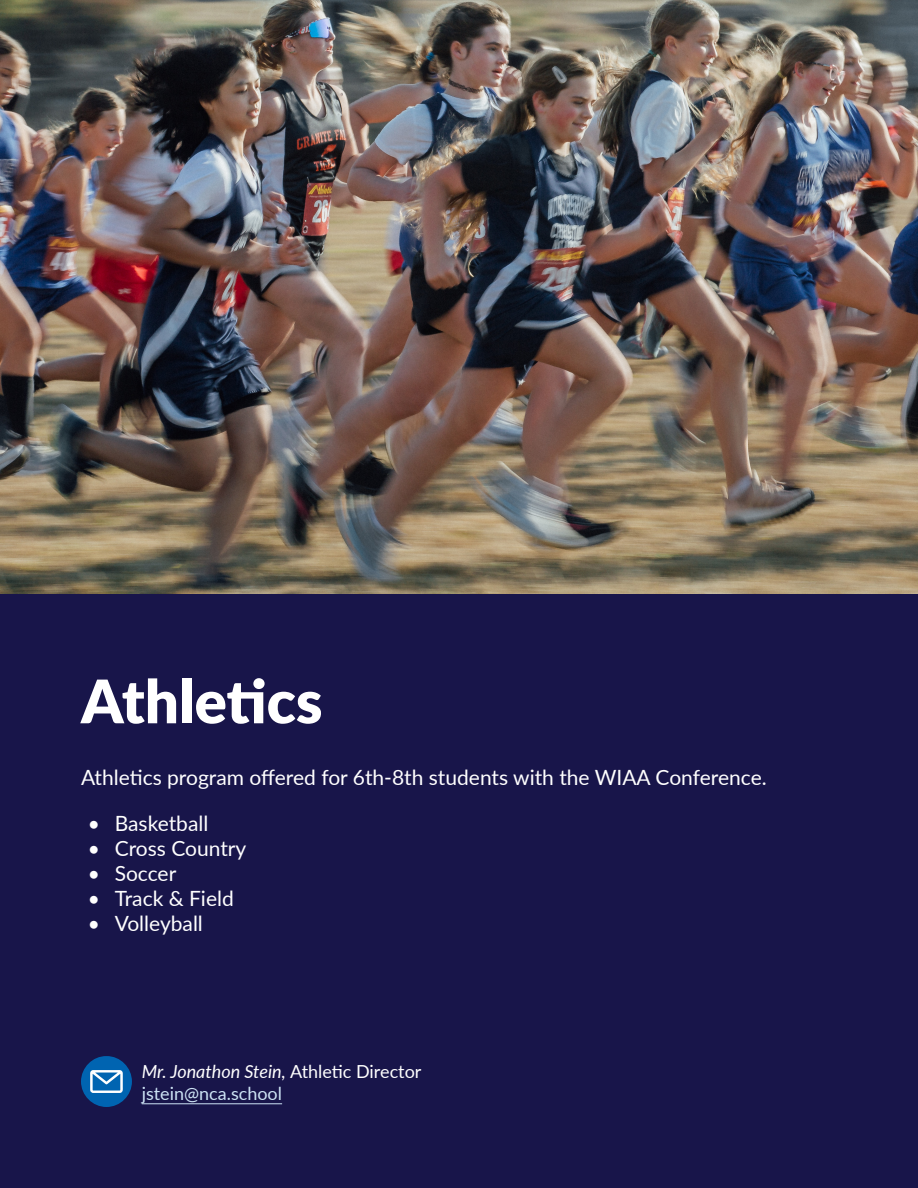
<style>
.page{position:relative;width:918px;height:1188px;background:#18154a}
.page>*{position:absolute;margin:0;border:0;box-sizing:border-box;transform-origin:0 0}
.paragraph{font:900 60px "Lato";color:#fff}
.paragraph-2{font:21px "Lato";color:#fff}
.paragraph-3{font:italic 18px/21.6px "Lato";color:#fff}
.s1{font-style:normal}
.s2{font-style:normal;color:#cde3f4}
</style>
<div class="page">
<hr style="left:142px;top:1103px;width:140px;height:1px;background:#cde3f4">
<svg style="left:81px;top:1056px;width:51px;height:51px"></svg>
<img style="left:0;top:0;width:918px;height:594px">
<p class="paragraph" style="left:81px;top:656px;width:243px">Athletics</p>
<p class="paragraph-2" style="left:81px;top:763px;width:687px">Athletics program offered for 6th-8th students with the WIAA Conference.</p>
<p class="paragraph-2" style="left:88px;top:808px;width:122px">• Basketball</p>
<p class="paragraph-2" style="left:88px;top:833px;width:160px">• Cross Country</p>
<p class="paragraph-2" style="left:88px;top:858px;width:90px">• Soccer</p>
<p class="paragraph-2" style="left:88px;top:884px;width:148px">• Track &amp; Field</p>
<p class="paragraph-2" style="left:88px;top:909px;width:117px">• Volleyball</p>
<p class="paragraph-3" style="left:142px;top:1060px;width:281px">Mr. Jonathon Stein, <span class="s1">Athletic Director </span><span class="s2">jstein@nca.school</span></p>
</div>
